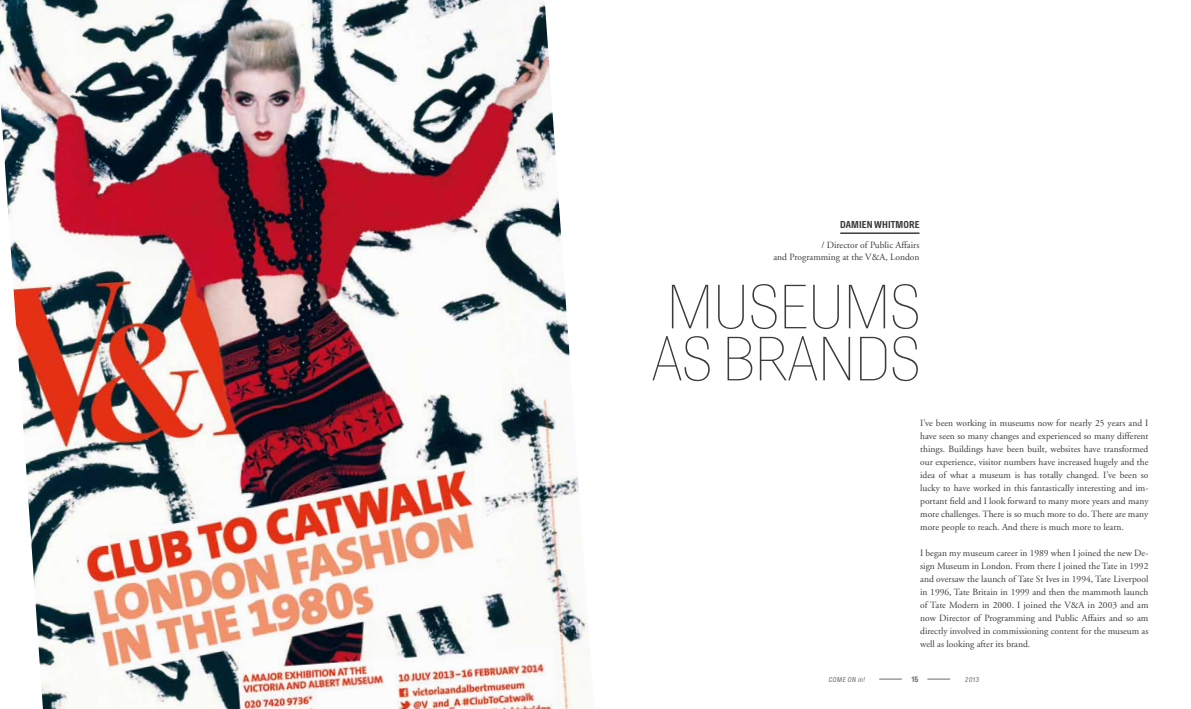
<style>
.page{position:relative;width:1191px;height:709px;background:#fff}
.page>*{position:absolute;margin:0;border:0;box-sizing:border-box;transform-origin:0 0}
.t1{font:100 62.2px/52px "Hill";letter-spacing:.02em;color:#3b3b3a}
.t2{font:700 10px "Hill";letter-spacing:.01em;color:#3b3b3a}
.t3{font:9.5px/13px "Adobe Garamond";color:#3b3b3a;text-align:justify}
.t4{font:700 8px "Hill";color:#6e6d5f}
.t5{font:7px "Hill";color:#6e6d5f}
</style>
<div class="page">
<svg style="left:927px;top:679px;width:23px;height:1px"></svg>
<svg style="left:879px;top:679px;width:23px;height:1px"></svg>
<hr style="left:840px;top:232px;width:79px;height:2px;background:#3b3b3a">
<img style="left:0;top:0;width:590px;height:709px">
<p class="t2" style="left:840px;top:219px;width:7px">DAM</p>
<p class="t2" style="left:859px;top:219px;width:62px">IEN WHITMORE</p>
<p class="t3" style="left:773px;top:239px;width:147px;line-height:12px;text-align:right">/ Director of Public Affairs<br>and Programming at the V&amp;A, London</p>
<h1 class="t1" style="left:652px;top:281px;width:269px">MUSEUMS<br>AS BRANDS</h1>
<p class="t3" style="left:920px;top:416px;width:230px">I’ve been working in museums now for nearly 25 years and I have seen so many changes and experienced so many different things. Buildings have been built, websites have transformed our experience, visitor numbers have increased hugely and the idea of what a museum is has totally changed. I’ve been so lucky to have worked in this fantastically interesting and im&shy;portant field and I look forward to many more years and many more challenges. There is so much more to do. There are many more people to reach. And there is much more to learn.</p>
<p class="t3" style="left:920px;top:546px;width:230px">I began my museum career in 1989 when I joined the new De&shy;sign Museum in London. From there I joined the Tate in 1992 and oversaw the launch of Tate St Ives in 1994, Tate Liverpool in 1996, Tate Britain in 1999 and then the mammoth launch of Tate Modern in 2000. I joined the V&amp;A in 2003 and am now Director of Programming and Public Affairs and so am directly involved in commissioning content for the museum as well as looking after its brand.</p>
<p class="t5" style="left:828px;top:675px;width:39px">COME ON IN!</p>
<p class="t4" style="left:911px;top:674px;width:9px">15</p>
<p class="t5" style="left:965px;top:675px;width:17px">2013</p>
</div>
